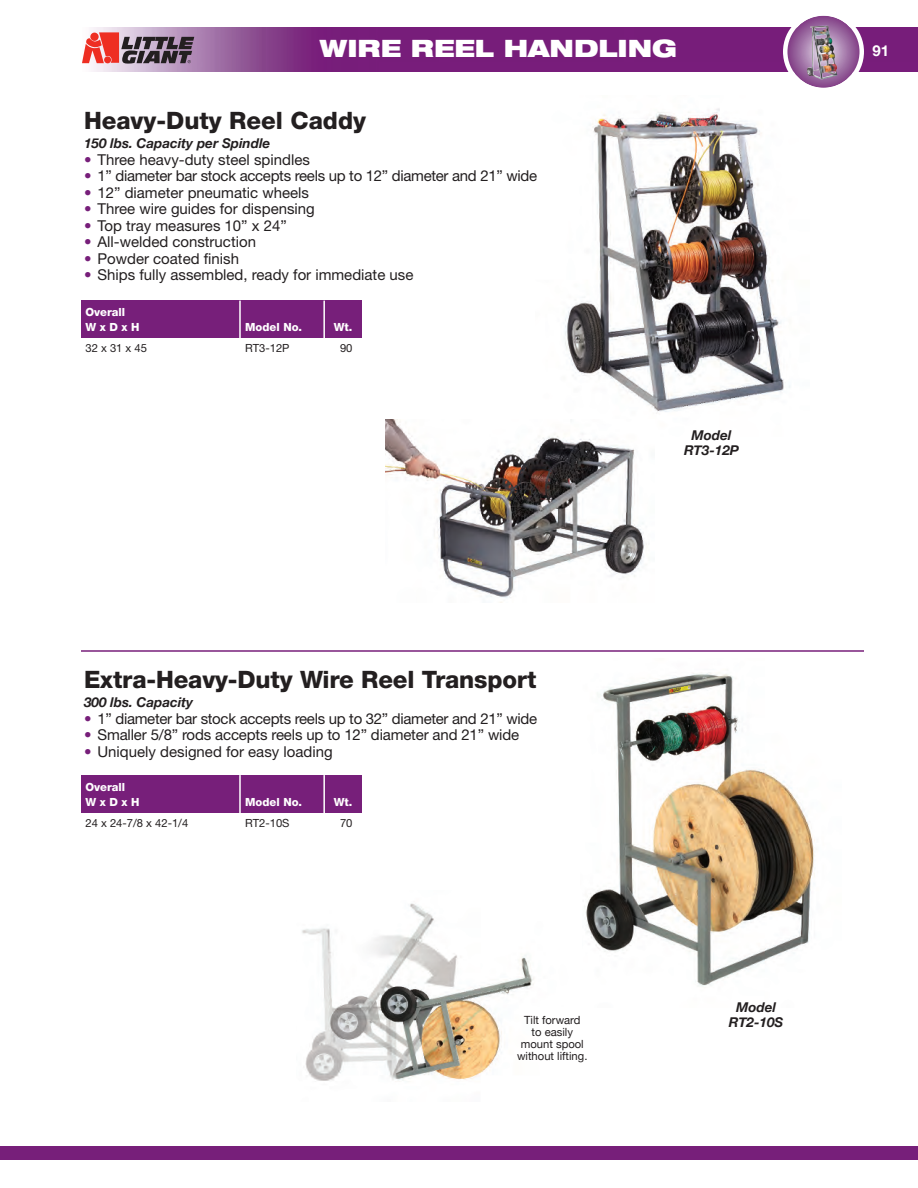
<style>
.page{position:relative;width:918px;height:1188px;background:#fff}
.page>*{position:absolute;margin:0;border:0;box-sizing:border-box;transform-origin:0 0}
.t1{font:800 24px "Helvetica Neue";letter-spacing:-.005em;color:#231f20}
.t2{font:900 expanded 24px "Helvetica Neue";color:#fff}
.t3{font:15px "Helvetica Neue";color:#231f20}
.t4{font:15px "Helvetica Neue";letter-spacing:-.02em;color:#231f20}
.t5{font:700 15px "Helvetica Neue";color:#fff}
.t6{font:italic 700 13.5px/15px "Helvetica Neue";color:#231f20;text-align:center}
.t7{font:800 11.25px/15px "Helvetica Neue";color:#fff}
.t8{font:11.25px/12px "Helvetica Neue";color:#231f20;text-align:center}
.t9{font:11.25px "Helvetica Neue";color:#231f20}
.s1{color:#771f7a}
</style>
<div class="page">
<img style="left:92px;top:27px;width:826px;height:45px">
<svg style="left:82px;top:32px;width:112px;height:32px;background:#a0676f"></svg>
<svg style="left:783px;top:15px;width:81px;height:73px"></svg>
<img style="left:816px;top:35px;width:17px;height:31px">
<div style="left:0;top:1146px;width:918px;height:14px;background:#771f7a"></div>
<img style="left:585px;top:672px;width:230px;height:314px">
<img style="left:302px;top:903px;width:232px;height:178px">
<img style="left:565px;top:108px;width:225px;height:304px">
<div style="left:81px;top:300px;width:281px;height:38px;background:#771f7a"></div>
<hr style="left:239px;top:301px;width:2px;height:59px;background:#fff">
<hr style="left:323px;top:301px;width:2px;height:59px;background:#fff">
<div style="left:81px;top:775px;width:281px;height:37px;background:#771f7a"></div>
<hr style="left:239px;top:775px;width:2px;height:59px;background:#fff">
<hr style="left:323px;top:775px;width:2px;height:59px;background:#fff">
<hr style="left:81px;top:650px;width:783px;height:2px;background:#771f7a">
<img style="left:386px;top:419px;width:261px;height:179px">
<h1 class="t2" style="left:319px;top:40px;width:359px">WIRE REEL HANDLING</h1>
<p class="t5" style="left:873px;top:42px;width:18px">91</p>
<h1 class="t1" style="left:84px;top:112px;width:284px">Heavy-Duty Reel Caddy</h1>
<p class="t6" style="left:84px;top:136px;width:188px">150 lbs. Capacity per Spindle</p>
<p class="t3" style="left:84px;top:154px;width:227px"><span class="s1">•</span> Three heavy-duty steel spindles</p>
<p class="t4" style="left:84px;top:171px;width:455px"><span class="s1">•</span> 1” diameter bar stock accepts reels up to 12” diameter and 21” wide</p>
<p class="t3" style="left:84px;top:187px;width:227px"><span class="s1">•</span> 12” diameter pneumatic wheels</p>
<p class="t3" style="left:84px;top:204px;width:232px"><span class="s1">•</span> Three wire guides for dispensing</p>
<p class="t3" style="left:84px;top:220px;width:204px"><span class="s1">•</span> Top tray measures 10” x 24”</p>
<p class="t3" style="left:84px;top:237px;width:174px"><span class="s1">•</span> All-welded construction</p>
<p class="t3" style="left:84px;top:253px;width:157px"><span class="s1">•</span> Powder coated finish</p>
<p class="t3" style="left:84px;top:270px;width:331px"><span class="s1">•</span> Ships fully assembled, ready for immediate use</p>
<p class="t7" style="left:86px;top:306px;width:55px">Overall<br>W x D x H</p>
<p class="t7" style="left:245px;top:321px;width:58px">Model No.</p>
<p class="t7" style="left:334px;top:321px;width:20px">Wt.</p>
<p class="t9" style="left:86px;top:344px;width:63px">32 x 31 x 45</p>
<p class="t9" style="left:245px;top:344px;width:46px">RT3-12P</p>
<p class="t9" style="left:340px;top:344px;width:14px">90</p>
<h1 class="t1" style="left:84px;top:670px;width:454px">Extra-Heavy-Duty Wire Reel Transport</h1>
<p class="t6" style="left:84px;top:694px;width:111px">300 lbs. Capacity</p>
<p class="t4" style="left:84px;top:713px;width:455px"><span class="s1">•</span> 1” diameter bar stock accepts reels up to 32” diameter and 21” wide</p>
<p class="t3" style="left:84px;top:729px;width:437px"><span class="s1">•</span> Smaller 5/8” rods accepts reels up to 12” diameter and 21” wide</p>
<p class="t3" style="left:84px;top:746px;width:250px"><span class="s1">•</span> Uniquely designed for easy loading</p>
<p class="t7" style="left:86px;top:780px;width:55px">Overall<br>W x D x H</p>
<p class="t7" style="left:245px;top:795px;width:58px">Model No.</p>
<p class="t7" style="left:334px;top:795px;width:20px">Wt.</p>
<p class="t9" style="left:86px;top:818px;width:104px">24 x 24-7/8 x 42-1/4</p>
<p class="t9" style="left:245px;top:818px;width:46px">RT2-10S</p>
<p class="t9" style="left:340px;top:818px;width:14px">70</p>
<p class="t6" style="left:684px;top:427px;width:56px">Model<br>RT3-12P</p>
<p class="t6" style="left:736px;top:999px;width:41px">Model</p>
<p class="t8" style="left:524px;top:1014px;width:58px">Tilt forward</p>
<p class="t6" style="left:729px;top:1014px;width:56px">RT2-10S</p>
<p class="t8" style="left:517px;top:1026px;width:72px">to easily mount spool without lifting.</p>
</div>
